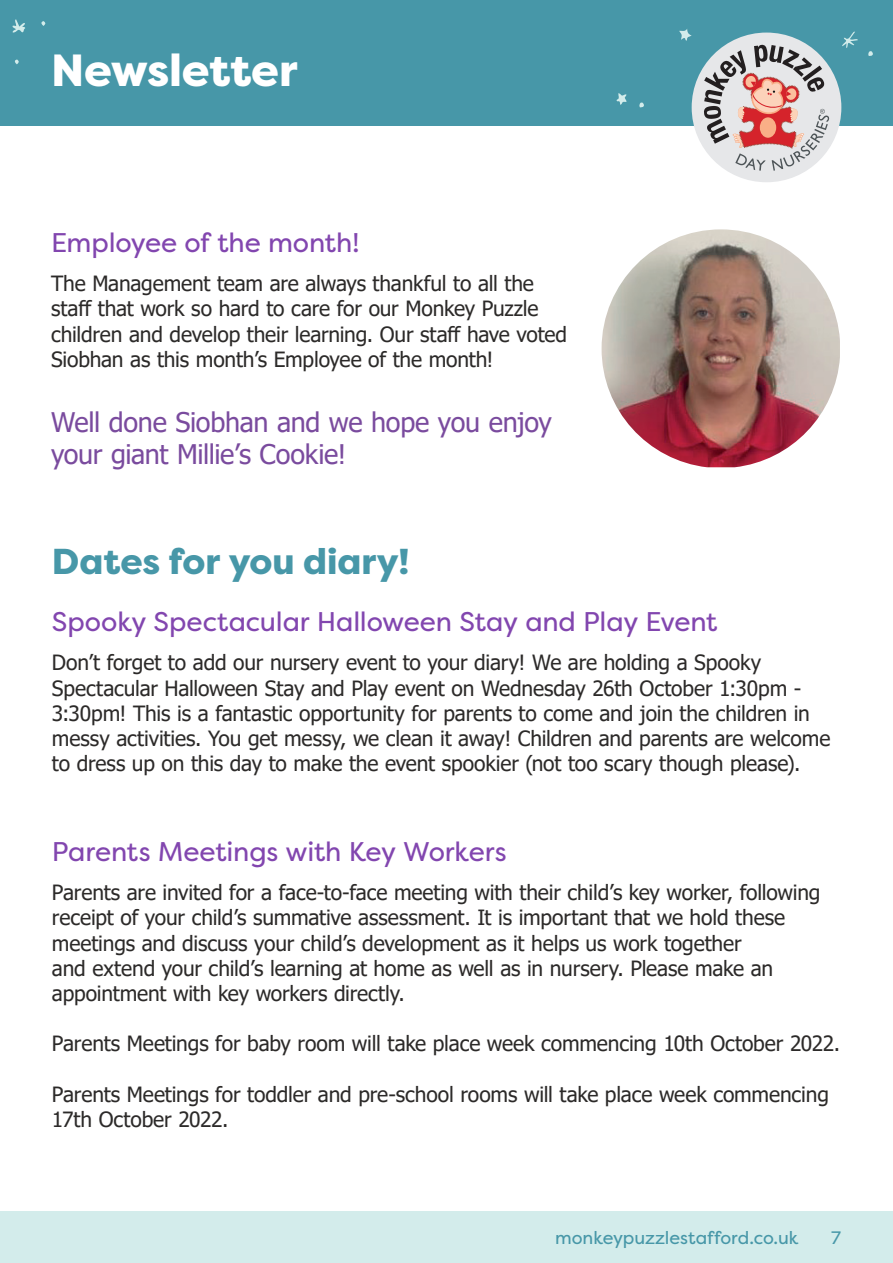
<style>
.page{position:relative;width:893px;height:1263px;background:#fff}
.page>*{position:absolute;margin:0;border:0;box-sizing:border-box;transform-origin:0 0}
.t1{font:800 45px "Filson Pro";letter-spacing:-.005em;color:#fff}
.Paragraph_Style_1{font:800 36px "Filson Pro";color:#4797a8}
.Paragraph_Style_1-2{font:27px "Filson Pro";letter-spacing:-.005em;color:#8246af}
.Paragraph_Style_1-3{font:27px/32.4px "Tahoma";letter-spacing:-.01em;color:#7a4b9e}
.Paragraph_Style_1-4{font:21px/25.2px "Tahoma";letter-spacing:-.005em;color:#2c2a29}
.t2{font:18px "Filson Pro";letter-spacing:-.005em;color:#4797a8}
</style>
<div class="page">
<div style="left:0;top:0;width:893px;height:125px;background:#4797a8"></div>
<div style="left:692px;top:33px;width:149px;height:149px;background:#e6e7e9;border-radius:50%"></div>
<svg style="left:704px;top:45px;width:125px;height:126px"></svg>
<svg style="left:679px;top:29px;width:13px;height:12px"></svg>
<svg style="left:842px;top:32px;width:16px;height:16px"></svg>
<svg style="left:868px;top:51px;width:5px;height:5px"></svg>
<svg style="left:616px;top:93px;width:11px;height:12px"></svg>
<svg style="left:639px;top:102px;width:5px;height:6px"></svg>
<svg style="left:13px;top:19px;width:12px;height:14px"></svg>
<svg style="left:41px;top:21px;width:5px;height:5px"></svg>
<svg style="left:15px;top:60px;width:4px;height:4px"></svg>
<div style="left:0;top:1212px;width:893px;height:51px;background:#d3eceb"></div>
<img style="left:602px;top:229px;width:238px;height:238px">
<h1 class="t1" style="left:51px;top:42px;width:248px">Newsletter</h1>
<p class="Paragraph_Style_1-2" style="left:51px;top:225px;width:310px">Employee of the month!</p>
<p class="Paragraph_Style_1-4" style="left:51px;top:272px;width:518px">The Management team are always thankful to all the staff that work so hard to care for our Monkey Puzzle children and develop their learning. Our staff have voted Siobhan as this month’s Employee of the month!</p>
<p class="Paragraph_Style_1-3" style="left:51px;top:407px;width:503px">Well done Siobhan and we hope you enjoy your giant Millie’s Cookie!</p>
<p class="Paragraph_Style_1" style="left:52px;top:539px;width:359px">Dates for you diary!</p>
<p class="Paragraph_Style_1-2" style="left:52px;top:604px;width:667px">Spooky Spectacular Halloween Stay and Play Event</p>
<p class="Paragraph_Style_1-4" style="left:52px;top:651px;width:780px">Don’t forget to add our nursery event to your diary! We are holding a Spooky Spectacular Halloween Stay and Play event on Wednesday 26th October 1:30pm - 3:30pm! This is a fantastic opportunity for parents to come and join the children in messy activities. You get messy, we clean it away! Children and parents are welcome to dress up on this day to make the event spookier (not too scary though please).</p>
<p class="Paragraph_Style_1-2" style="left:52px;top:833px;width:456px">Parents Meetings with Key Workers</p>
<p class="Paragraph_Style_1-4" style="left:52px;top:881px;width:770px">Parents are invited for a face-to-face meeting with their child’s key worker, following receipt of your child’s summative assessment. It is important that we hold these meetings and discuss your child’s development as it helps us work together<br>and extend your child’s learning at home as well as in nursery. Please make an appointment with key workers directly.</p>
<p class="Paragraph_Style_1-4" style="left:52px;top:1032px;width:790px">Parents Meetings for baby room will take place week commencing 10th October 2022.</p>
<p class="Paragraph_Style_1-4" style="left:52px;top:1083px;width:778px">Parents Meetings for toddler and pre-school rooms will take place week commencing<br>17th October 2022.</p>
<p class="t2" style="left:555px;top:1225px;width:245px">monkeypuzzlestafford.co.uk</p>
<p class="t2" style="left:831px;top:1225px;width:11px">7</p>
</div>
